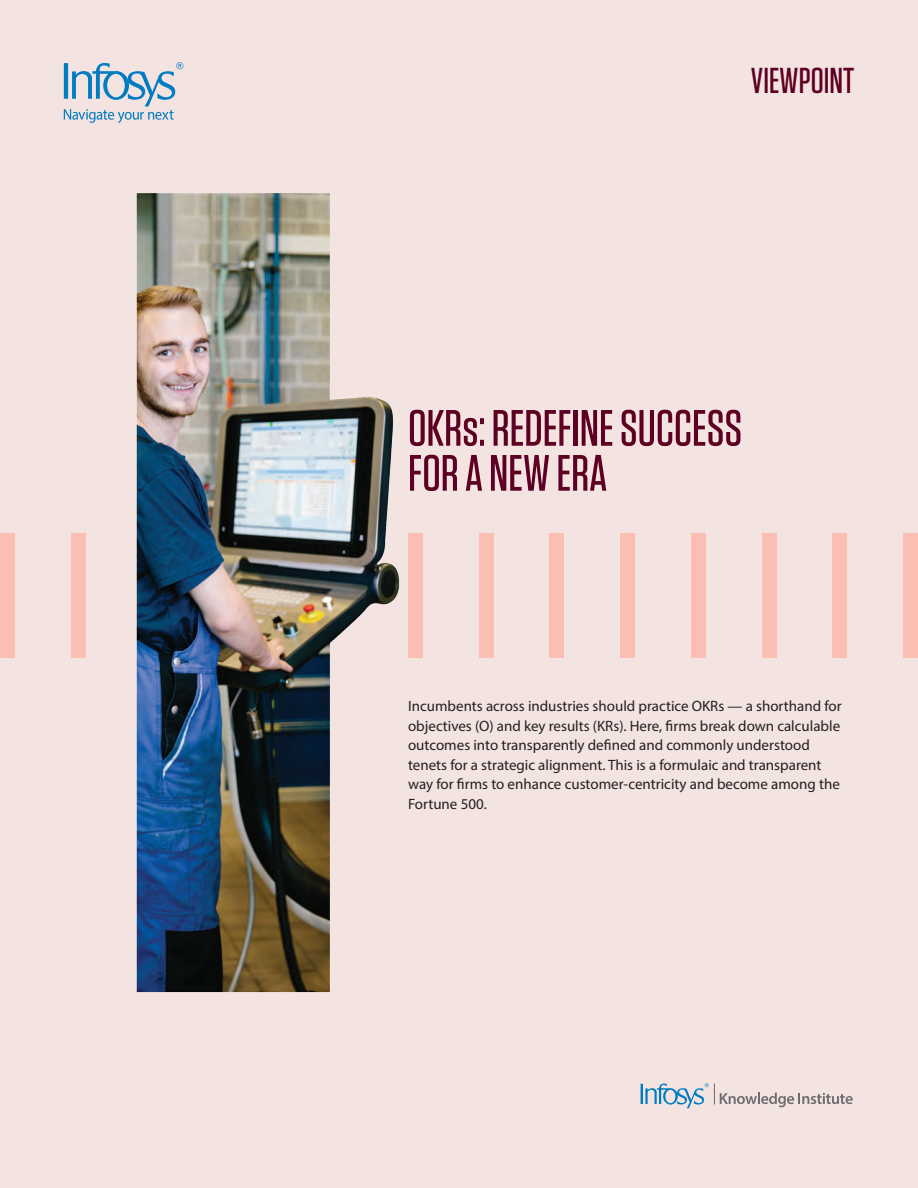
<style>
.page{position:relative;width:918px;height:1188px;background:#f4e4e1}
.page>*{position:absolute;margin:0;border:0;box-sizing:border-box;transform-origin:0 0}
.t1{font:500 51px/45px "Tungsten";color:#5d0023}
.t2{font:500 36px "Tungsten";color:#5d0023}
.t3{font:15px/19.5px "Myriad Pro";color:#231f20}
</style>
<div class="page">
<svg style="left:641px;top:1083px;width:212px;height:25px"></svg>
<div style="left:762px;top:533px;width:15px;height:125px;background:#fabeb2"></div>
<div style="left:691px;top:533px;width:15px;height:125px;background:#fabeb2"></div>
<div style="left:479px;top:533px;width:15px;height:125px;background:#fabeb2"></div>
<div style="left:620px;top:533px;width:15px;height:125px;background:#fabeb2"></div>
<div style="left:549px;top:533px;width:15px;height:125px;background:#fabeb2"></div>
<div style="left:832px;top:533px;width:15px;height:125px;background:#fabeb2"></div>
<div style="left:903px;top:533px;width:15px;height:125px;background:#fabeb2"></div>
<img style="left:0;top:62px;width:423px;height:931px">
<h2 class="t2" style="left:751px;top:61px;width:105px">VIEWPOINT</h2>
<h1 class="t1" style="left:408px;top:406px;width:336px">OKRs: REDEFINE SUCCESS<br>FOR A NEW ERA</h1>
<p class="t3" style="left:408px;top:696px;width:435px">Incumbents across industries should practice OKRs — a shorthand for objectives (O) and key results (KRs). Here, firms break down calculable outcomes into transparently defined and commonly understood tenets for a strategic alignment. This is a formulaic and transparent way for firms to enhance customer-centricity and become among the Fortune 500.</p>
</div>
